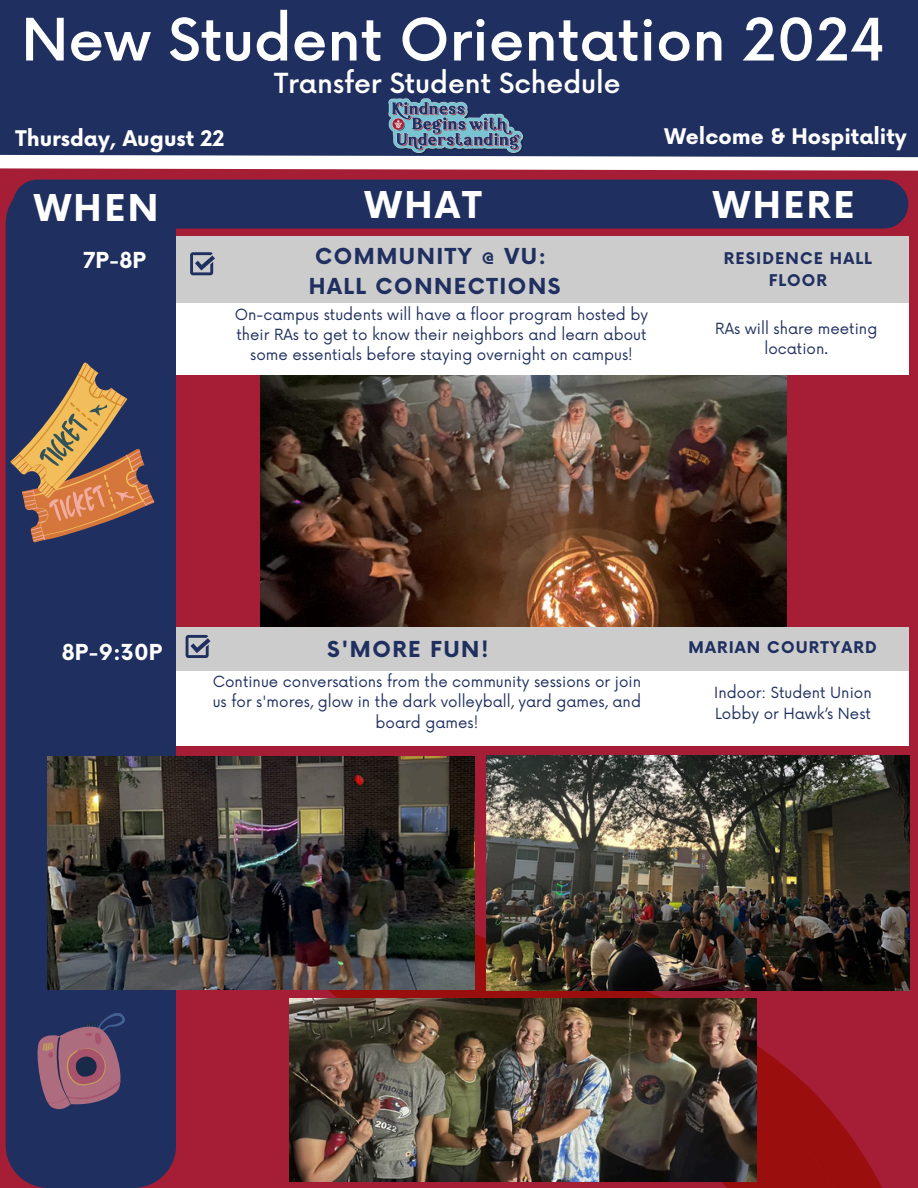
<style>
.page{position:relative;width:918px;height:1188px;background:#a51e36}
.page>*{position:absolute;margin:0;border:0;box-sizing:border-box;transform-origin:0 0}
.t1{font:500 57px "Now";color:#fff}
.t2{font:700 36px "Now";letter-spacing:.07em;color:#fff}
.t3{font:500 27px "Now";color:#fff}
.t4{font:700 21.45px/30.3px "Now";letter-spacing:.07em;color:#1f2f5f}
.t5{font:700 21.45px "Now";color:#fff}
.t6{font:700 21px "Now";color:#fff}
.t7{font:700 15.75px/21.5px "Now";letter-spacing:.07em;color:#1f2f5f;text-align:center}
.t8{font:15px/20.2px "Now";color:#1f2f5f;text-align:center}
</style>
<div class="page">
<img style="left:261px;top:376px;width:525px;height:251px">
<svg style="left:263px;top:851px;width:602px;height:337px"></svg>
<div style="left:6px;top:181px;width:170px;height:1007px;background:#1f2f5f"></div>
<div style="left:0;top:0;width:918px;height:164px;background:#1f2f5f"></div>
<svg style="left:5px;top:356px;width:167px;height:223px"></svg>
<svg style="left:15px;top:1005px;width:126px;height:123px"></svg>
<div style="left:176px;top:303px;width:733px;height:72px;background:#fff"></div>
<div style="left:176px;top:237px;width:733px;height:66px;background:#ccc"></div>
<svg style="left:190px;top:252px;width:25px;height:23px"></svg>
<div style="left:13px;top:180px;width:895px;height:49px;background:#1f2f5f;border-radius:25px"></div>
<svg style="left:0;top:154px;width:918px;height:17px"></svg>
<img style="left:389px;top:98px;width:135px;height:56px">
<div style="left:176px;top:627px;width:733px;height:47px;background:#ccc"></div>
<div style="left:176px;top:671px;width:733px;height:74px;background:#fff"></div>
<svg style="left:186px;top:635px;width:24px;height:23px"></svg>
<img style="left:47px;top:757px;width:428px;height:232px">
<img style="left:290px;top:998px;width:467px;height:183px">
<img style="left:487px;top:755px;width:423px;height:236px">
<h4 class="t1" style="left:21px;top:9px;width:866px">New Student Orientation 2024</h4>
<h2 class="t3" style="left:274px;top:69px;width:348px">Transfer Student Schedule</h2>
<h4 class="t6" style="left:16px;top:127px;width:210px">Thursday, August 22</h4>
<p class="t6" style="left:664px;top:125px;width:244px">Welcome &amp; Hospitality</p>
<h4 class="t2" style="left:34px;top:189px;width:126px">WHEN</h4>
<h2 class="t2" style="left:365px;top:185px;width:118px">WHAT</h2>
<p class="t2" style="left:713px;top:185px;width:143px">WHERE</p>
<h2 class="t5" style="left:83px;top:249px;width:64px">7P-8P</h2>
<p class="t4" style="left:309px;top:242px;width:253px">COMMUNITY @ VU:<br>HALL CONNECTIONS</p>
<p class="t8" style="left:235px;top:305px;width:415px">On-campus students will have a floor program hosted by their RAs to get to know their neighbors and learn about some essentials before staying overnight on campus!</p>
<p class="t7" style="left:724px;top:249px;width:149px">RESIDENCE HALL<br>FLOOR</p>
<p class="t8" style="left:715px;top:319px;width:164px">RAs will share meeting location.</p>
<h6 class="t5" style="left:62px;top:641px;width:102px">8P-9:30P</h6>
<p class="t4" style="left:327px;top:635px;width:163px">S'MORE FUN!</p>
<h4 class="t8" style="left:213px;top:672px;width:430px">Continue conversations from the community sessions or join us for s'mores, glow in the dark volleyball, yard games, and board games!</h4>
<h6 class="t7" style="left:689px;top:637px;width:190px">MARIAN COURTYARD</h6>
<p class="t8" style="left:714px;top:683px;width:159px;text-align:left">Indoor: Student Union<br>Lobby or Hawk’s Nest</p>
</div>
